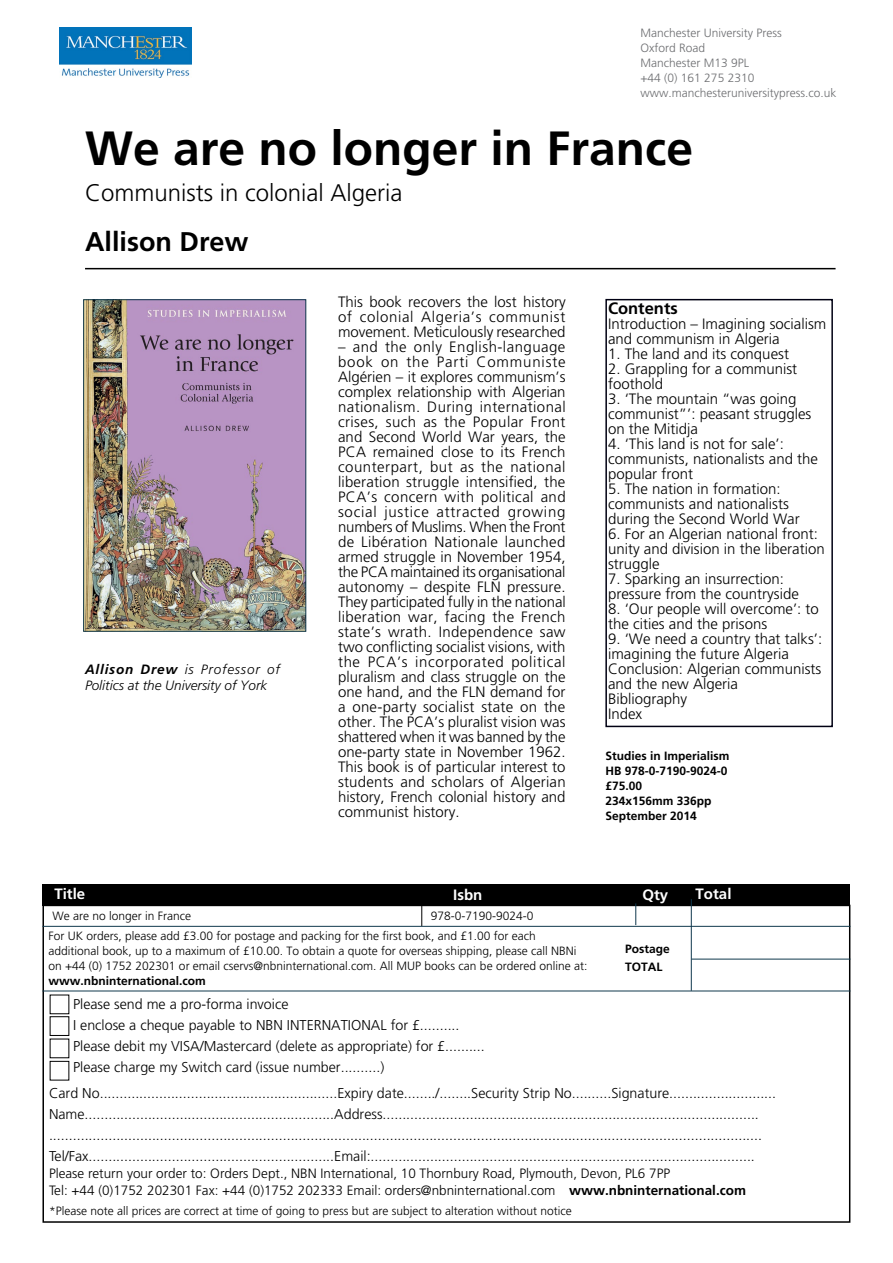
<style>
.page{position:relative;width:893px;height:1263px;background:#fff}
.page>*{position:absolute;margin:0;border:0;box-sizing:border-box;transform-origin:0 0}
.t1{font:700 48px "Frutiger";color:#000}
.t2{font:700 27px "Frutiger";color:#000}
.t3{font:300 24px "Frutiger";color:#000}
.t4{font:700 16.5px "Frutiger";color:#000}
.t5{font:300 15px/15px "Frutiger";color:#000}
.t6{font:700 15px "Frutiger";color:#fff}
.t7{font:300 14.25px/21px "Frutiger";color:#000}
.t8{font:300 13.5px/17.2px "Frutiger";color:#000}
.t9{font:italic 300 13.5px/16.2px "Frutiger";color:#000}
.t10{font:300 12px/15px "Frutiger";color:#000}
.t11{font:700 12px/15px "Frutiger";color:#000}
.t12{font:300 12px/15px "Frutiger";color:#6d6e71}
.s1{font-weight:700}
</style>
<div class="page">
<div style="left:43px;top:884px;width:807px;height:22px;background:#000"></div>
<div style="left:42px;top:905px;width:808px;height:318px;border:2px solid #000"></div>
<hr style="left:42px;top:926px;width:808px;height:1px;background:#10384d">
<svg style="left:635px;top:903px;width:1px;height:22px"></svg>
<hr style="left:691px;top:899px;width:1px;height:92px;background:#10384d">
<hr style="left:692px;top:959px;width:158px;height:1px;background:#10384d">
<hr style="left:42px;top:991px;width:808px;height:1px;background:#10384d">
<div style="left:50px;top:1016px;width:19px;height:20px;border:1px solid #000"></div>
<div style="left:50px;top:1061px;width:19px;height:19px;border:1px solid #000"></div>
<img style="left:60px;top:28px;width:131px;height:50px">
<svg style="left:421px;top:906px;width:1px;height:20px"></svg>
<hr style="left:85px;top:268px;width:750px;height:1px;background:#000">
<div style="left:605px;top:299px;width:228px;height:428px;border:2px solid #000013"></div>
<img style="left:85px;top:301px;width:219px;height:328px">
<div style="left:83px;top:299px;width:223px;height:332px;border:1px solid #10384d"></div>
<p class="t12" style="left:640px;top:25px;width:198px">Manchester University Press<br>Oxford Road<br>Manchester M13 9PL<br>+44 (0) 161 275 2310 www.manchesteruniversitypress.co.uk</p>
<h1 class="t1" style="left:85px;top:120px;width:610px">We are no longer in France</h1>
<h3 class="t3" style="left:85px;top:179px;width:319px">Communists in colonial Algeria</h3>
<h2 class="t2" style="left:85px;top:226px;width:165px">Allison Drew</h2>
<p class="t9" style="left:85px;top:661px;width:196px"><span class="s1">Allison Drew</span> is Professor of<br>Politics at the University of York</p>
<p class="t5" style="left:338px;top:294px;width:229px;text-align:justify">This book recovers the lost history of colonial Algeria’s communist movement. Meticulously researched</p>
<p class="t5" style="left:338px;top:339px;width:229px;text-align:justify">– and the only English-language book on the Parti Communiste Algérien – it explores communism’s complex relationship with Algerian nationalism. During international crises, such as the Popular Front and Second World War years, the PCA remained close to its French counterpart, but as the national liberation struggle intensified, the PCA’s concern with political and social justice attracted growing numbers of Muslims. When the Front de Libération Nationale launched armed struggle in November 1954, the PCA maintained its organisational autonomy – despite FLN pressure.<br>They participated fully in the national liberation war, facing the French state’s wrath. Independence saw two conflicting socialist visions, with the PCA’s incorporated political pluralism and class struggle on the one hand, and the FLN demand for a one-party socialist state on the other. The PCA’s pluralist vision was shattered when it was banned by the one-party state in November 1962.<br>This book is of particular interest to students and scholars of Algerian history, French colonial history and communist history.</p>
<p class="t4" style="left:608px;top:299px;width:71px">Contents</p>
<p class="t5" style="left:608px;top:317px;width:220px">Introduction – Imagining socialism and communism in Algeria</p>
<p class="t5" style="left:608px;top:347px;width:182px">1. The land and its conquest</p>
<p class="t5" style="left:608px;top:362px;width:191px">2. Grappling for a communist foothold</p>
<p class="t5" style="left:608px;top:392px;width:205px">3. ‘The mountain “was going communist”’: peasant struggles on the Mitidja</p>
<p class="t5" style="left:608px;top:437px;width:212px">4. ‘This land is not for sale’: communists, nationalists and the popular front</p>
<p class="t5" style="left:608px;top:482px;width:193px">5. The nation in formation: communists and nationalists during the Second World War</p>
<p class="t5" style="left:608px;top:527px;width:218px">6. For an Algerian national front: unity and division in the liberation struggle</p>
<p class="t5" style="left:608px;top:572px;width:192px">7. Sparking an insurrection: pressure from the countryside</p>
<p class="t5" style="left:608px;top:602px;width:212px">8. ‘Our people will overcome’: to the cities and the prisons</p>
<p class="t5" style="left:608px;top:632px;width:216px">9. ‘We need a country that talks’: imagining the future Algeria<br>Conclusion: Algerian communists and the new Algeria<br>Bibliography<br>Index</p>
<p class="t11" style="left:605px;top:748px;width:126px">Studies in Imperialism<br>HB 978-0-7190-9024-0 £75.00<br>234x156mm 336pp<br>September 2014</p>
<p class="t6" style="left:54px;top:884px;width:32px">Title</p>
<p class="t6" style="left:453px;top:886px;width:31px">Isbn</p>
<p class="t10" style="left:48px;top:928px;width:540px">For UK orders, please add £3.00 for postage and packing for the first book, and £1.00 for each additional book, up to a maximum of £10.00. To obtain a quote for overseas shipping, please call NBNi on +44 (0) 1752 202301 or email cservs@nbninternational.com. All MUP books can be ordered online at:</p>
<p class="t11" style="left:48px;top:973px;width:159px">www.nbninternational.com</p>
<p class="t10" style="left:52px;top:909px;width:140px">We are no longer in France</p>
<p class="t10" style="left:431px;top:909px;width:104px">978-0-7190-9024-0</p>
<p class="t7" style="left:73px;top:993px;width:413px">Please send me a pro-forma invoice<br>I enclose a cheque payable to NBN INTERNATIONAL for £..........<br>Please debit my VISA/Mastercard (delete as appropriate) for £..........<br>Please charge my Switch card (issue number..........)</p>
<p class="t6" style="left:642px;top:886px;width:27px">Qty</p>
<p class="t11" style="left:625px;top:940px;width:46px;line-height:18px">Postage<br>TOTAL</p>
<p class="t6" style="left:696px;top:884px;width:37px">Total</p>
<p class="t7" style="left:49px;top:1082px;width:729px">Card No............................................................Expiry date......../........Security Strip No..........Signature...........................<br>Name...............................................................Address............................................................................................... ....................................................................................................................................................................................<br>Tel/Fax..............................................................Email:.................................................................................................</p>
<p class="t8" style="left:49px;top:1165px;width:698px">Please return your order to: Orders Dept., NBN International, 10 Thornbury Road, Plymouth, Devon, PL6 7PP<br>Tel: +44 (0)1752 202301 Fax: +44 (0)1752 202333 Email: orders@nbninternational.com <span class="s1">www.nbninternational.com</span></p>
<p class="t10" style="left:49px;top:1203px;width:524px">*Please note all prices are correct at time of going to press but are subject to alteration without notice</p>
</div>
